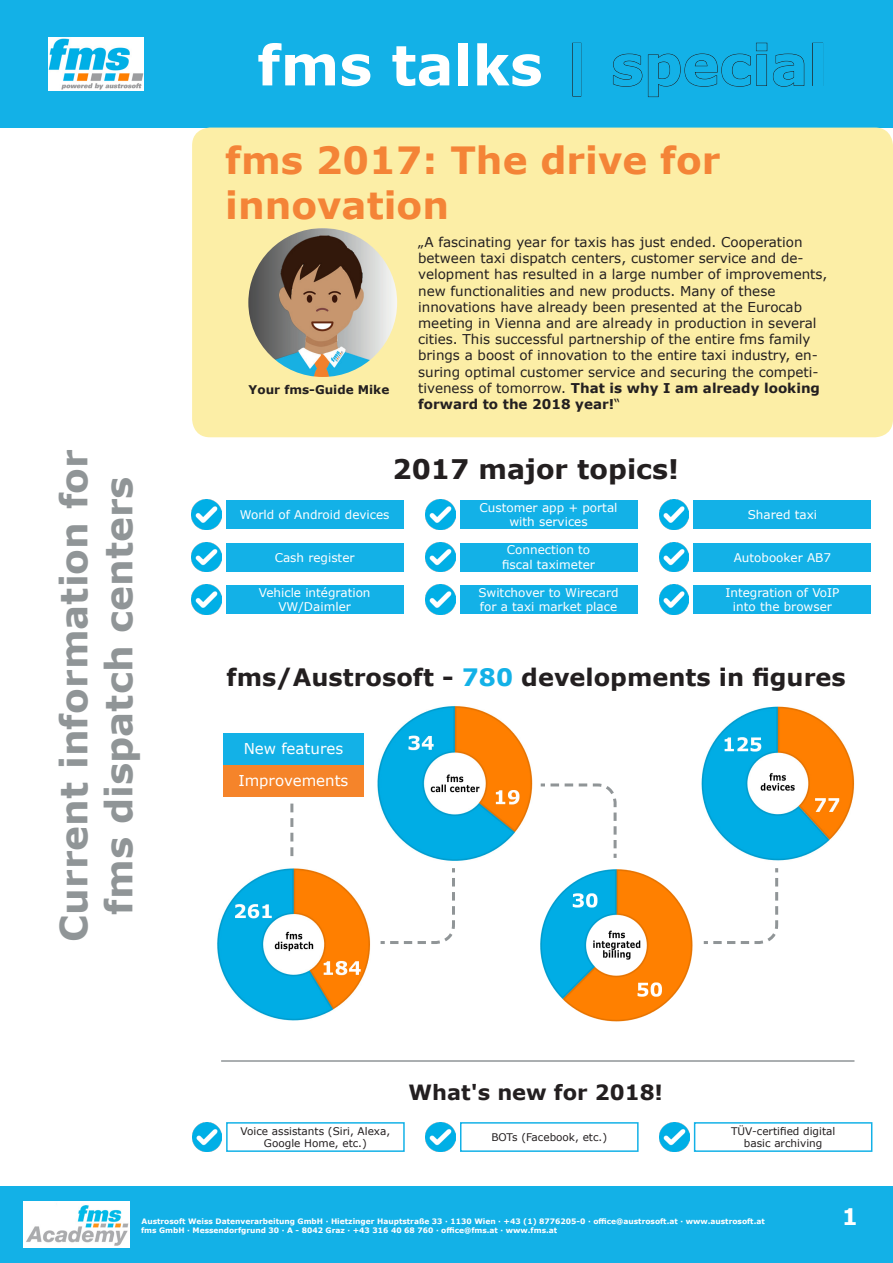
<style>
.page{position:relative;width:893px;height:1263px;background:#fff}
.page>*{position:absolute;margin:0;border:0;box-sizing:border-box;transform-origin:0 0}
.t1{font:700 55.5px "Verdana";color:#fff}
.t2{font:700 37.5px "Verdana";color:#909597}
.t3{font:700 37.5px "Verdana";color:#f48437}
.t4{font:700 27px "Verdana";color:#231f20}
.t5{font:700 24px "Verdana";color:#231f20}
.t6{font:700 22.8px "Verdana";color:#fff}
.t7{font:700 21px "Verdana";color:#231f20}
.t8{font:15px "Verdana";color:#fff}
.t9{font:13.5px/16.2px "Verdana";color:#231f20}
.t10{font:12px "Verdana";color:#fff}
.t11{font:700 12px "Verdana";color:#231f20}
.t12{font:10.5px/12.6px "Verdana";color:#231f20;text-align:center}
.t13{font:700 7.5px "Verdana";color:#fff}
.s1{color:#13b1e7}
.s2{font-weight:700}
</style>
<div class="page">
<div style="left:0;top:1186px;width:893px;height:77px;background:#13b1e7"></div>
<div style="left:0;top:0;width:893px;height:128px;background:#13b1e7"></div>
<div style="left:572px;top:43px;width:9px;height:53px;border:1px solid #231f20"></div>
<svg style="left:613px;top:42px;width:154px;height:55px"></svg>
<svg style="left:773px;top:53px;width:31px;height:34px"></svg>
<div style="left:812px;top:43px;width:11px;height:43px;border:1px solid #231f20"></div>
<div style="left:192px;top:128px;width:701px;height:309px;background:#fceea6;border-radius:18px"></div>
<img style="left:248px;top:228px;width:149px;height:149px;border-radius:74px">
<img style="left:24px;top:1201px;width:106px;height:47px">
<img style="left:48px;top:37px;width:96px;height:53px">
<img style="left:191px;top:500px;width:30px;height:29px">
<img style="left:217px;top:868px;width:154px;height:153px">
<div style="left:226px;top:500px;width:177px;height:29px;background:#13b1e7"></div>
<img style="left:540px;top:869px;width:153px;height:153px">
<img style="left:377px;top:706px;width:156px;height:155px">
<img style="left:701px;top:706px;width:154px;height:155px">
<div style="left:223px;top:733px;width:141px;height:32px;background:#13b1e7"></div>
<div style="left:223px;top:765px;width:141px;height:31px;background:#f5842a"></div>
<img style="left:191px;top:542px;width:30px;height:30px">
<div style="left:226px;top:543px;width:177px;height:28px;background:#13b1e7"></div>
<img style="left:425px;top:542px;width:30px;height:30px">
<div style="left:460px;top:543px;width:177px;height:28px;background:#13b1e7"></div>
<svg style="left:290px;top:803px;width:3px;height:53px"></svg>
<svg style="left:380px;top:868px;width:75px;height:76px"></svg>
<svg style="left:703px;top:868px;width:76px;height:76px"></svg>
<svg style="left:540px;top:783px;width:77px;height:75px"></svg>
<img style="left:425px;top:500px;width:30px;height:29px">
<div style="left:460px;top:500px;width:177px;height:29px;background:#13b1e7"></div>
<img style="left:659px;top:500px;width:30px;height:29px">
<div style="left:694px;top:500px;width:177px;height:29px;background:#13b1e7"></div>
<img style="left:659px;top:542px;width:30px;height:30px">
<img style="left:191px;top:585px;width:30px;height:29px">
<div style="left:226px;top:585px;width:177px;height:29px;background:#13b1e7"></div>
<img style="left:425px;top:585px;width:30px;height:29px">
<div style="left:460px;top:585px;width:177px;height:29px;background:#13b1e7"></div>
<img style="left:659px;top:585px;width:30px;height:29px">
<div style="left:694px;top:585px;width:177px;height:29px;background:#13b1e7"></div>
<div style="left:694px;top:543px;width:177px;height:28px;background:#13b1e7"></div>
<img style="left:192px;top:1122px;width:30px;height:30px">
<div style="left:226px;top:1122px;width:179px;height:30px;border:2px solid #13b1e7"></div>
<img style="left:426px;top:1122px;width:30px;height:30px">
<div style="left:460px;top:1122px;width:179px;height:30px;border:2px solid #13b1e7"></div>
<img style="left:660px;top:1122px;width:30px;height:30px">
<div style="left:694px;top:1122px;width:178px;height:30px;border:2px solid #13b1e7"></div>
<hr style="left:221px;top:1060px;width:633px;height:2px;background:#909597">
<p class="t2" style="left:47px;top:942px;width:494px;rotate:-90deg">Current information for</p>
<p class="t2" style="left:92px;top:915px;width:440px;rotate:-90deg">fms dispatch centers</p>
<p class="t1" style="left:257px;top:26px;width:571px">fms talks <span class="s1">| special</span></p>
<p class="t3" style="left:225px;top:133px;width:497px">fms 2017: The drive for</p>
<p class="t3" style="left:225px;top:178px;width:225px">innovation</p>
<p class="t11" style="left:249px;top:381px;width:142px">Your fms-Guide Mike</p>
<p class="t9" style="left:418px;top:234px;width:411px">„A fascinating year for taxis has just ended. Cooperation between taxi dispatch centers, customer service and de&shy;velopment has resulted in a large number of improvements, new functionalities and new products. Many of these innovations have already been presented at the Eurocab meeting in Vienna and are already in production in several cities. This successful partnership of the entire fms family brings a boost of innovation to the entire taxi industry, en&shy;suring optimal customer service and securing the competi&shy;tiveness of tomorrow. <span class="s2">That is why I am already looking forward to the 2018 year!</span>“</p>
<p class="t4" style="left:393px;top:450px;width:288px">2017 major topics!</p>
<p class="t10" style="left:240px;top:506px;width:151px">World of Android devices</p>
<p class="t10" style="left:275px;top:549px;width:81px">Cash register</p>
<p class="t10" style="left:259px;top:584px;width:113px">Vehicle intégration</p>
<p class="t10" style="left:278px;top:599px;width:74px">VW/Daimler</p>
<p class="t10" style="left:480px;top:499px;width:139px">Customer app + portal</p>
<p class="t10" style="left:509px;top:514px;width:80px">with services</p>
<p class="t10" style="left:507px;top:542px;width:85px">Connection to</p>
<p class="t10" style="left:502px;top:556px;width:94px">fiscal taximeter</p>
<p class="t10" style="left:478px;top:584px;width:142px">Switchover to Wirecard</p>
<p class="t10" style="left:480px;top:599px;width:139px">for a taxi market place</p>
<p class="t10" style="left:748px;top:506px;width:71px">Shared taxi</p>
<p class="t10" style="left:734px;top:549px;width:99px">Autobooker AB7</p>
<p class="t10" style="left:725px;top:584px;width:116px">Integration of VoIP</p>
<p class="t10" style="left:733px;top:599px;width:101px">into the browser</p>
<p class="t5" style="left:227px;top:661px;width:621px">fms/Austrosoft - <span class="s1">780</span> developments in figures</p>
<p class="t8" style="left:244px;top:739px;width:101px">New features</p>
<p class="t8" style="left:238px;top:770px;width:112px">Improvements</p>
<p class="t7" style="left:408px;top:1077px;width:256px">What's new for 2018!</p>
<p class="t12" style="left:241px;top:1124px;width:151px">Voice assistants (Siri, Alexa,<br>Google Home, etc.)</p>
<p class="t12" style="left:491px;top:1131px;width:117px">BOTs (Facebook, etc.)</p>
<p class="t12" style="left:731px;top:1124px;width:106px">TÜV-certified digital</p>
<p class="t12" style="left:744px;top:1137px;width:80px">basic archiving</p>
<p class="t13" style="left:142px;top:1215px;width:625px">Austrosoft Weiss Datenverarbeitung GmbH · Hietzinger Hauptstraße 33 · 1130 Wien · +43 (1) 8776205-0 · office@austrosoft.at · www.austrosoft.at</p>
<p class="t13" style="left:141px;top:1224px;width:418px">fms GmbH · Messendorfgrund 30 · A - 8042 Graz · +43 316 40 68 760 · office@fms.at · www.fms.at</p>
<p class="t6" style="left:842px;top:1200px;width:18px">1</p>
</div>
